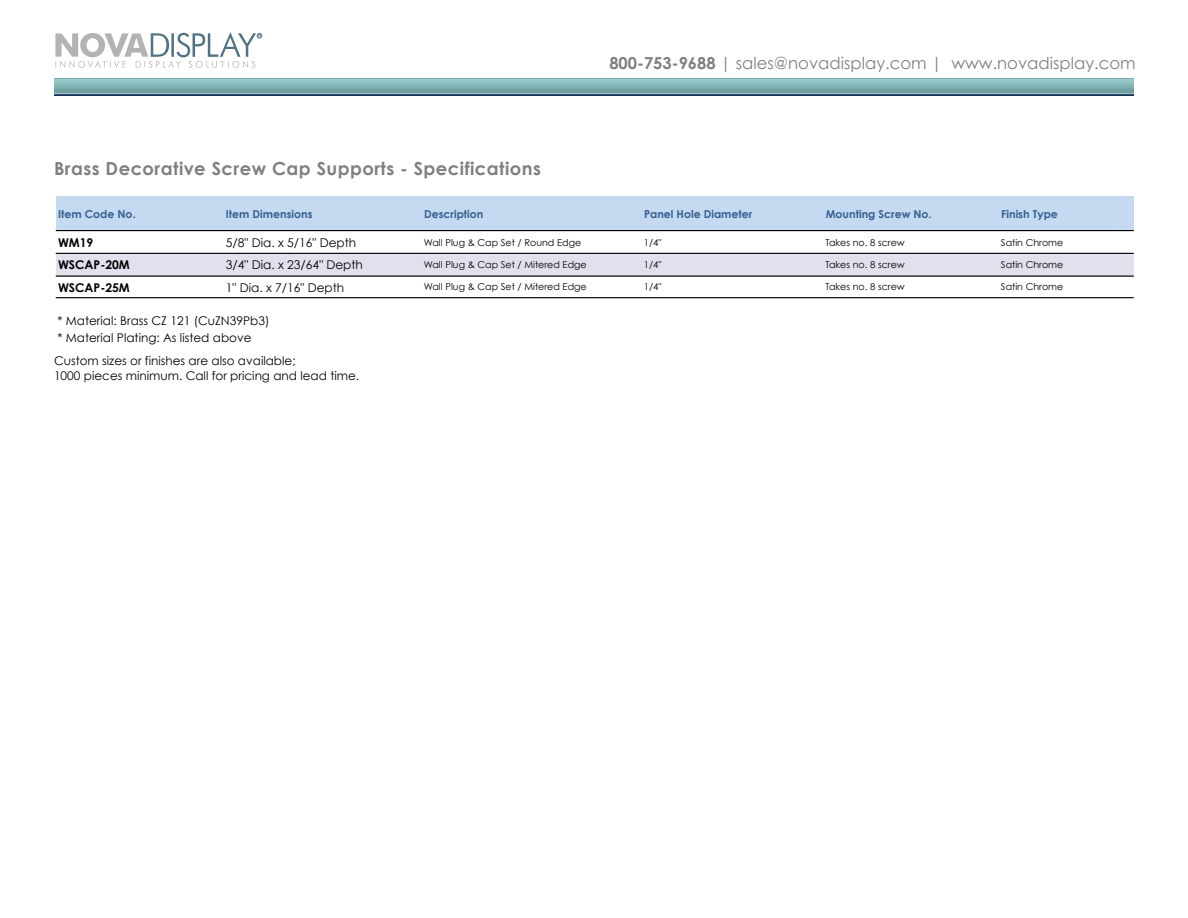
<style>
.page{position:relative;width:1188px;height:918px;background:#fff}
.page>*{position:absolute;margin:0;border:0;box-sizing:border-box;transform-origin:0 0}
.t1{font:700 18px "Century Gothic";letter-spacing:.025em;color:#808080}
.t2{font:16.5px "Century Gothic";color:#808080}
.t3{font:12.15px "Century Gothic";color:#010202}
.t4{font:700 12.15px "Century Gothic";color:#010202}
.t5{font:12px/14.4px "Century Gothic";color:#010202}
.t6{font:700 10.95px "Century Gothic";color:#366092}
.t7{font:9.45px "Century Gothic";color:#010202}
.s1{font-weight:700}
</style>
<div class="page">
<img style="left:54px;top:78px;width:1080px;height:18px">
<svg style="left:56px;top:32px;width:206px;height:36px"></svg>
<div style="left:56px;top:196px;width:1078px;height:35px;background:#c5d9f1"></div>
<div style="left:56px;top:253px;width:1078px;height:23px;background:#e4dfec"></div>
<hr style="left:56px;top:230px;width:1078px;height:1px;background:#000">
<hr style="left:56px;top:253px;width:1078px;height:1px;background:#000">
<hr style="left:56px;top:276px;width:1078px;height:1px;background:#000">
<hr style="left:56px;top:297px;width:1078px;height:1px;background:#000">
<h2 class="t2" style="left:609px;top:53px;width:528px"><span class="s1">800-753-9688</span> | sales@novadisplay.com | www.novadisplay.com</h2>
<h1 class="t1" style="left:54px;top:158px;width:488px">Brass Decorative Screw Cap Supports - Specifications</h1>
<p class="t6" style="left:58px;top:207px;width:79px">Item Code No.</p>
<p class="t6" style="left:226px;top:207px;width:88px">Item Dimensions</p>
<p class="t6" style="left:424px;top:207px;width:61px">Description</p>
<p class="t6" style="left:644px;top:207px;width:110px">Panel Hole Diameter</p>
<p class="t6" style="left:826px;top:207px;width:107px">Mounting Screw No.</p>
<p class="t6" style="left:1001px;top:207px;width:58px">Finish Type</p>
<p class="t4" style="left:58px;top:235px;width:37px">WM19</p>
<p class="t3" style="left:226px;top:235px;width:132px">5/8" Dia. x 5/16" Depth</p>
<p class="t7" style="left:424px;top:236px;width:159px">Wall Plug &amp; Cap Set / Round Edge</p>
<p class="t7" style="left:644px;top:236px;width:19px">1/4"</p>
<p class="t7" style="left:825px;top:236px;width:81px">Takes no. 8 screw</p>
<p class="t7" style="left:1001px;top:236px;width:64px">Satin Chrome</p>
<p class="t4" style="left:58px;top:257px;width:73px">WSCAP-20M</p>
<p class="t3" style="left:226px;top:258px;width:139px">3/4" Dia. x 23/64" Depth</p>
<p class="t7" style="left:424px;top:259px;width:164px">Wall Plug &amp; Cap Set / Mitered Edge</p>
<p class="t7" style="left:644px;top:259px;width:19px">1/4"</p>
<p class="t7" style="left:825px;top:259px;width:81px">Takes no. 8 screw</p>
<p class="t7" style="left:1001px;top:259px;width:64px">Satin Chrome</p>
<p class="t4" style="left:58px;top:280px;width:73px">WSCAP-25M</p>
<p class="t3" style="left:226px;top:280px;width:120px">1" Dia. x 7/16" Depth</p>
<p class="t7" style="left:424px;top:281px;width:164px">Wall Plug &amp; Cap Set / Mitered Edge</p>
<p class="t7" style="left:644px;top:281px;width:19px">1/4"</p>
<p class="t7" style="left:825px;top:281px;width:81px">Takes no. 8 screw</p>
<p class="t7" style="left:1001px;top:281px;width:64px">Satin Chrome</p>
<p class="t5" style="left:57px;top:313px;width:213px;line-height:16.6px">* Material: Brass CZ 121 (CuZN39Pb3) * Material Plating: As listed above</p>
<p class="t5" style="left:54px;top:353px;width:307px">Custom sizes or finishes are also available;<br>1000 pieces minimum. Call for pricing and lead time.</p>
</div>
